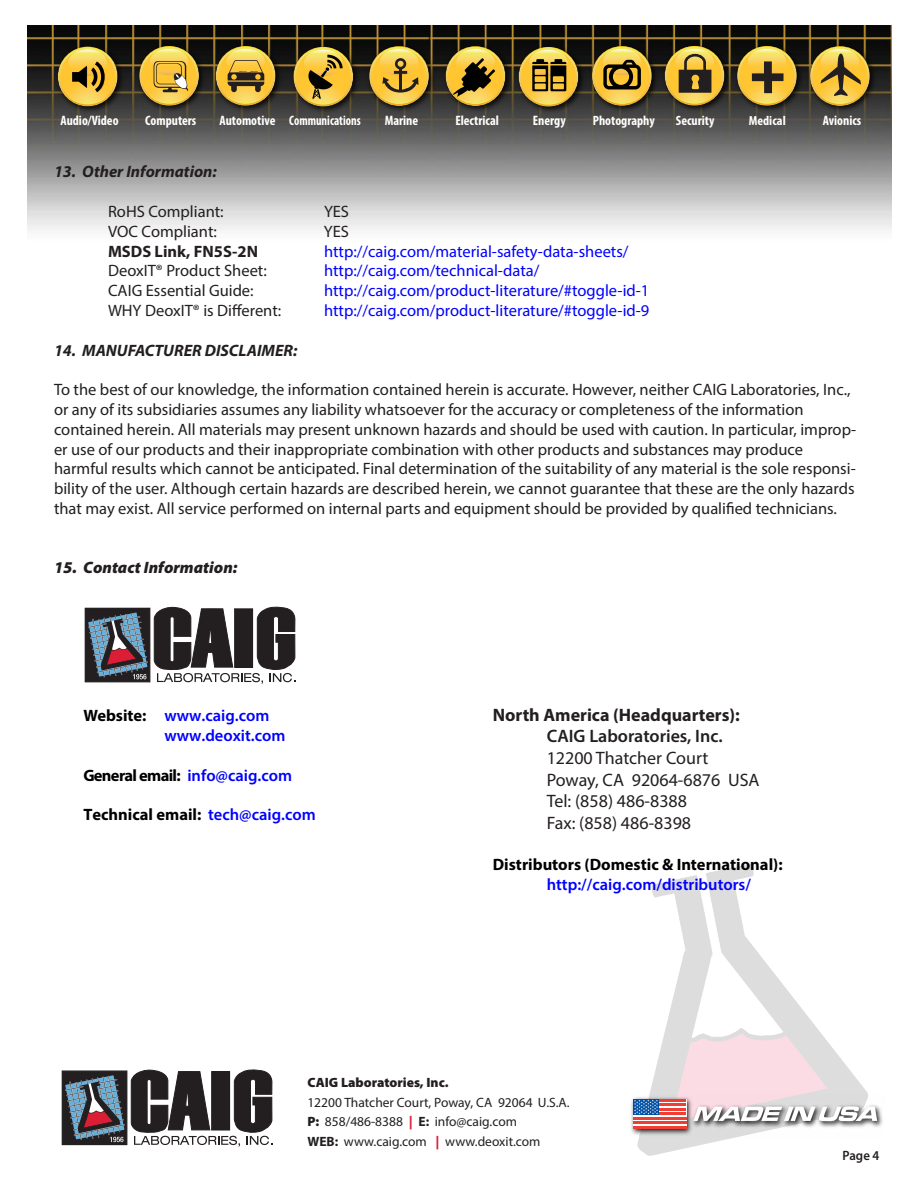
<style>
.page{position:relative;width:918px;height:1188px;background:#fff}
.page>*{position:absolute;margin:0;border:0;box-sizing:border-box;transform-origin:0 0}
.t1{font:18px/21.6px "Myriad Pro";color:#231f20}
.t2{font:700 18px "Myriad Pro";color:#231f20}
.t3{font:600 18px "Myriad Pro";color:#231f20}
.t4{font:16.5px/19.8px "Myriad Pro";color:#231f20}
.t5{font:16.5px "Myriad Pro";color:#00f}
.t6{font:700 16.5px "Myriad Pro";color:#000}
.t7{font:600 16.5px/19.8px "Myriad Pro";color:#00f}
.t8{font:italic 700 16.5px "Myriad Pro";color:#231f20}
.t9{font:700 16.5px "Myriad Pro";letter-spacing:-.04em;color:#000}
.t10{font:italic 900 16.5px "Myriad Pro";color:#231f20}
.t11{font:700 16.5px "Myriad Pro";color:#231f20}
.t12{font:700 condensed 13.65px "Myriad Pro";color:#fff}
.t13{font:13.5px/19.5px "Myriad Pro";color:#231f20}
.t14{font:900 13.5px "Myriad Pro";color:#231f20}
.t15{font:700 condensed 13.5px "Myriad Pro";color:#fff}
.t16{font:600 13.5px "Myriad Pro";color:#231f20;scale:.95 1}
.t17{font:700 condensed 13.2px "Myriad Pro";color:#fff;scale:1.04 1}
.s1{font-weight:700;color:#000}
.s2{font-weight:600;color:#00f}
.s3{font-weight:900}
.s4{font-weight:900;color:#db1e36}
.s5{font-weight:700}
</style>
<div class="page">
<img style="left:27px;top:25px;width:864px;height:205px">
<svg style="left:62px;top:1069px;width:210px;height:78px"></svg>
<img style="left:441px;top:42px;width:437px;height:73px">
<img style="left:289px;top:43px;width:73px;height:72px">
<img style="left:211px;top:42px;width:73px;height:72px">
<img style="left:53px;top:42px;width:73px;height:73px">
<img style="left:365px;top:42px;width:73px;height:73px">
<svg style="left:369px;top:46px;width:60px;height:58px;background:#b8983b"></svg>
<svg style="left:810px;top:46px;width:60px;height:58px;background:#b3943a"></svg>
<svg style="left:592px;top:46px;width:60px;height:58px;background:#a48834"></svg>
<svg style="left:737px;top:46px;width:60px;height:58px;background:#b1933b"></svg>
<svg style="left:665px;top:46px;width:59px;height:58px;background:#9e8437"></svg>
<svg style="left:216px;top:46px;width:60px;height:58px;background:#ad8f3a"></svg>
<svg style="left:519px;top:47px;width:59px;height:58px;background:#a28733"></svg>
<img style="left:135px;top:42px;width:73px;height:72px">
<svg style="left:139px;top:46px;width:60px;height:58px;background:#bd9e41"></svg>
<svg style="left:446px;top:46px;width:59px;height:58px;background:#9f8433"></svg>
<svg style="left:58px;top:47px;width:60px;height:57px;background:#b39438"></svg>
<svg style="left:293px;top:47px;width:60px;height:58px;background:#b29237"></svg>
<svg style="left:85px;top:607px;width:210px;height:77px"></svg>
<img style="left:631px;top:1098px;width:252px;height:36px">
<div style="left:633px;top:1099px;width:26px;height:16px;background:#004fa3"></div>
<hr style="left:633px;top:1117px;width:53px;height:2px;background:#ef3e33">
<hr style="left:633px;top:1122px;width:53px;height:2px;background:#ef3e33">
<hr style="left:633px;top:1126px;width:53px;height:2px;background:#ef3e33">
<svg style="left:634px;top:864px;width:243px;height:292px"></svg>
<p class="t12" style="left:60px;top:115px;width:60px">Audio/Video</p>
<p class="t12" style="left:145px;top:115px;width:53px">Computers</p>
<p class="t12" style="left:220px;top:115px;width:143px">Automotive Communications</p>
<p class="t12" style="left:385px;top:115px;width:35px">Marine</p>
<p class="t12" style="left:455px;top:115px;width:45px">Electrical</p>
<p class="t12" style="left:533px;top:115px;width:34px">Energy</p>
<p class="t15" style="left:593px;top:115px;width:63px">Photography</p>
<p class="t15" style="left:676px;top:115px;width:40px">Security</p>
<p class="t17" style="left:749px;top:115px;width:37px">Medical</p>
<p class="t12" style="left:823px;top:115px;width:40px">Avionics</p>
<p class="t8" style="left:54px;top:166px;width:164px">13. Other Information:</p>
<p class="t4" style="left:108px;top:203px;width:117px">RoHS Compliant:</p>
<p class="t4" style="left:324px;top:203px;width:27px">YES</p>
<p class="t4" style="left:108px;top:223px;width:110px">VOC Compliant:</p>
<p class="t4" style="left:324px;top:223px;width:27px">YES</p>
<p class="t11" style="left:108px;top:245px;width:152px">MSDS Link, FN5S-2N</p>
<p class="t5" style="left:324px;top:245px;width:306px">http://caig.com/material-safety-data-sheets/</p>
<p class="t4" style="left:108px;top:262px;width:160px">DeoxIT® Product Sheet:</p>
<p class="t5" style="left:324px;top:265px;width:217px">http://caig.com/technical-data/</p>
<p class="t4" style="left:108px;top:282px;width:147px">CAIG Essential Guide:</p>
<p class="t5" style="left:324px;top:284px;width:327px">http://caig.com/product-literature/#toggle-id-1</p>
<p class="t4" style="left:108px;top:302px;width:175px">WHY DeoxIT® is Different:</p>
<p class="t5" style="left:324px;top:304px;width:327px">http://caig.com/product-literature/#toggle-id-9</p>
<p class="t8" style="left:54px;top:344px;width:245px">14. MANUFACTURER DISCLAIMER:</p>
<p class="t4" style="left:54px;top:381px;width:804px">To the best of our knowledge, the information contained herein is accurate. However, neither CAIG Laboratories, Inc., or any of its subsidiaries assumes any liability whatsoever for the accuracy or completeness of the information contained herein. All materials may present unknown hazards and should be used with caution. In particular, improp&shy;er use of our products and their inappropriate combination with other products and substances may produce harmful results which cannot be anticipated. Final determination of the suitability of any material is the sole responsi&shy;bility of the user. Although certain hazards are described herein, we cannot guarantee that these are the only hazards that may exist. All service performed on internal parts and equipment should be provided by qualified technicians.</p>
<p class="t10" style="left:54px;top:558px;width:185px">15. Contact Information:</p>
<p class="t7" style="left:164px;top:707px;width:123px;text-indent:-81px"><span class="s1">Website:</span> www.caig.com www.deoxit.com</p>
<p class="t9" style="left:83px;top:769px;width:210px">General email: <span class="s2">info@caig.com</span></p>
<p class="t6" style="left:83px;top:808px;width:234px">Technical email: <span class="s2">tech@caig.com</span></p>
<p class="t2" style="left:493px;top:708px;width:249px">North America (Headquarters):</p>
<p class="t3" style="left:547px;top:729px;width:177px">CAIG Laboratories, Inc.</p>
<p class="t1" style="left:547px;top:749px;width:214px">12200 Thatcher Court<br>Poway, CA 92064-6876 USA<br>Tel: (858) 486-8388<br>Fax: (858) 486-8398</p>
<p class="t6" style="left:493px;top:858px;width:291px">Distributors (Domestic &amp; International):</p>
<p class="t7" style="left:547px;top:876px;width:206px">http://caig.com/distributors/</p>
<p class="t14" style="left:307px;top:1077px;width:143px">CAIG Laboratories, Inc.</p>
<p class="t13" style="left:307px;top:1094px;width:264px">12200 Thatcher Court, Poway, CA 92064 U.S.A.<br><span class="s3">P:</span> 858/486-8388 <span class="s4">|</span> <span class="s5">E:</span> info@caig.com<br><span class="s5">WEB:</span> www.caig.com <span class="s4">|</span> www.deoxit.com</p>
<p class="t16" style="left:843px;top:1151px;width:40px">Page 4</p>
</div>
